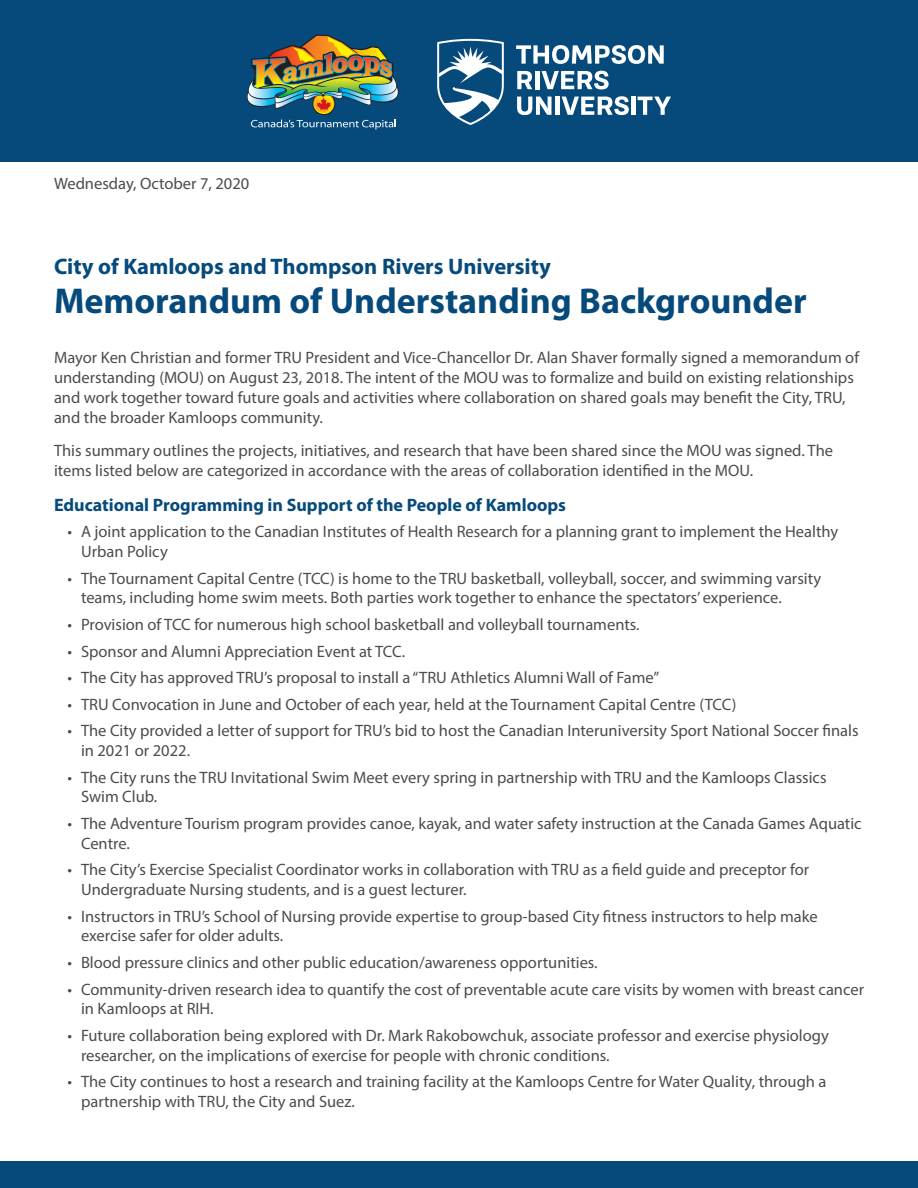
<style>
.page{position:relative;width:918px;height:1188px;background:#fff}
.page>*{position:absolute;margin:0;border:0;box-sizing:border-box;transform-origin:0 0}
.Heading_1{font:700 36px "Myriad Pro";color:#064a7c}
.Subheading_1{font:700 22.5px "Myriad Pro";color:#064a7c}
.Heading_2{font:700 18px "Myriad Pro";color:#064a7c}
.Body{font:16.5px/19.8px "Myriad Pro";color:#4b4c4d}
</style>
<div class="page">
<div style="left:0;top:0;width:918px;height:162px;background:#064a7c"></div>
<img style="left:247px;top:34px;width:152px;height:95px">
<svg style="left:517px;top:71px;width:15px;height:18px"></svg>
<hr style="left:535px;top:71px;width:4px;height:18px;background:#fff">
<svg style="left:542px;top:71px;width:67px;height:19px"></svg>
<svg style="left:516px;top:45px;width:148px;height:19px"></svg>
<svg style="left:517px;top:97px;width:35px;height:18px"></svg>
<hr style="left:555px;top:97px;width:4px;height:18px;background:#fff">
<svg style="left:562px;top:96px;width:67px;height:19px"></svg>
<hr style="left:631px;top:97px;width:4px;height:18px;background:#fff">
<svg style="left:638px;top:97px;width:33px;height:18px"></svg>
<svg style="left:437px;top:39px;width:67px;height:86px"></svg>
<div style="left:0;top:1161px;width:918px;height:27px;background:#064a7c"></div>
<p class="Body" style="left:54px;top:174px;width:197px">Wednesday, October 7, 2020</p>
<p class="Subheading_1" style="left:54px;top:252px;width:498px">City of Kamloops and Thompson Rivers University</p>
<p class="Heading_1" style="left:54px;top:278px;width:754px">Memorandum of Understanding Backgrounder</p>
<p class="Body" style="left:54px;top:347px;width:807px">Mayor Ken Christian and former TRU President and Vice-Chancellor Dr. Alan Shaver formally signed a memorandum of understanding (MOU) on August 23, 2018. The intent of the MOU was to formalize and build on existing relationships and work together toward future goals and activities where collaboration on shared goals may benefit the City, TRU, and the broader Kamloops community.</p>
<p class="Body" style="left:54px;top:440px;width:781px">This summary outlines the projects, initiatives, and research that have been shared since the MOU was signed. The items listed below are categorized in accordance with the areas of collaboration identified in the MOU.</p>
<p class="Heading_2" style="left:54px;top:493px;width:514px">Educational Programming in Support of the People of Kamloops</p>
<p class="Body" style="left:81px;top:522px;width:759px;text-indent:-14px">• A joint application to the Canadian Institutes of Health Research for a planning grant to implement the Healthy<br>Urban Policy</p>
<p class="Body" style="left:81px;top:568px;width:742px;text-indent:-14px">• The Tournament Capital Centre (TCC) is home to the TRU basketball, volleyball, soccer, and swimming varsity teams, including home swim meets. Both parties work together to enhance the spectators’ experience.</p>
<p class="Body" style="left:68px;top:614px;width:574px">• Provision of TCC for numerous high school basketball and volleyball tournaments.</p>
<p class="Body" style="left:68px;top:641px;width:339px">• Sponsor and Alumni Appreciation Event at TCC.</p>
<p class="Body" style="left:68px;top:667px;width:593px">• The City has approved TRU’s proposal to install a “TRU Athletics Alumni Wall of Fame”</p>
<p class="Body" style="left:68px;top:694px;width:670px">• TRU Convocation in June and October of each year, held at the Tournament Capital Centre (TCC)</p>
<p class="Body" style="left:81px;top:721px;width:779px;text-indent:-14px">• The City provided a letter of support for TRU’s bid to host the Canadian Interuniversity Sport National Soccer finals in 2021 or 2022.</p>
<p class="Body" style="left:81px;top:767px;width:747px;text-indent:-14px">• The City runs the TRU Invitational Swim Meet every spring in partnership with TRU and the Kamloops Classics<br>Swim Club.</p>
<p class="Body" style="left:81px;top:813px;width:782px;text-indent:-14px">• The Adventure Tourism program provides canoe, kayak, and water safety instruction at the Canada Games Aquatic<br>Centre.</p>
<p class="Body" style="left:81px;top:860px;width:730px;text-indent:-14px">• The City’s Exercise Specialist Coordinator works in collaboration with TRU as a field guide and preceptor for<br>Undergraduate Nursing students, and is a guest lecturer.</p>
<p class="Body" style="left:81px;top:906px;width:738px;text-indent:-14px">• Instructors in TRU’s School of Nursing provide expertise to group-based City fitness instructors to help make exercise safer for older adults.</p>
<p class="Body" style="left:68px;top:952px;width:532px">• Blood pressure clinics and other public education/awareness opportunities.</p>
<p class="Body" style="left:81px;top:979px;width:785px;text-indent:-14px">• Community-driven research idea to quantify the cost of preventable acute care visits by women with breast cancer in Kamloops at RIH.</p>
<p class="Body" style="left:81px;top:1025px;width:749px;text-indent:-14px">• Future collaboration being explored with Dr. Mark Rakobowchuk, associate professor and exercise physiology researcher, on the implications of exercise for people with chronic conditions.</p>
<p class="Body" style="left:81px;top:1072px;width:747px;text-indent:-14px">• The City continues to host a research and training facility at the Kamloops Centre for Water Quality, through a partnership with TRU, the City and Suez.</p>
</div>
